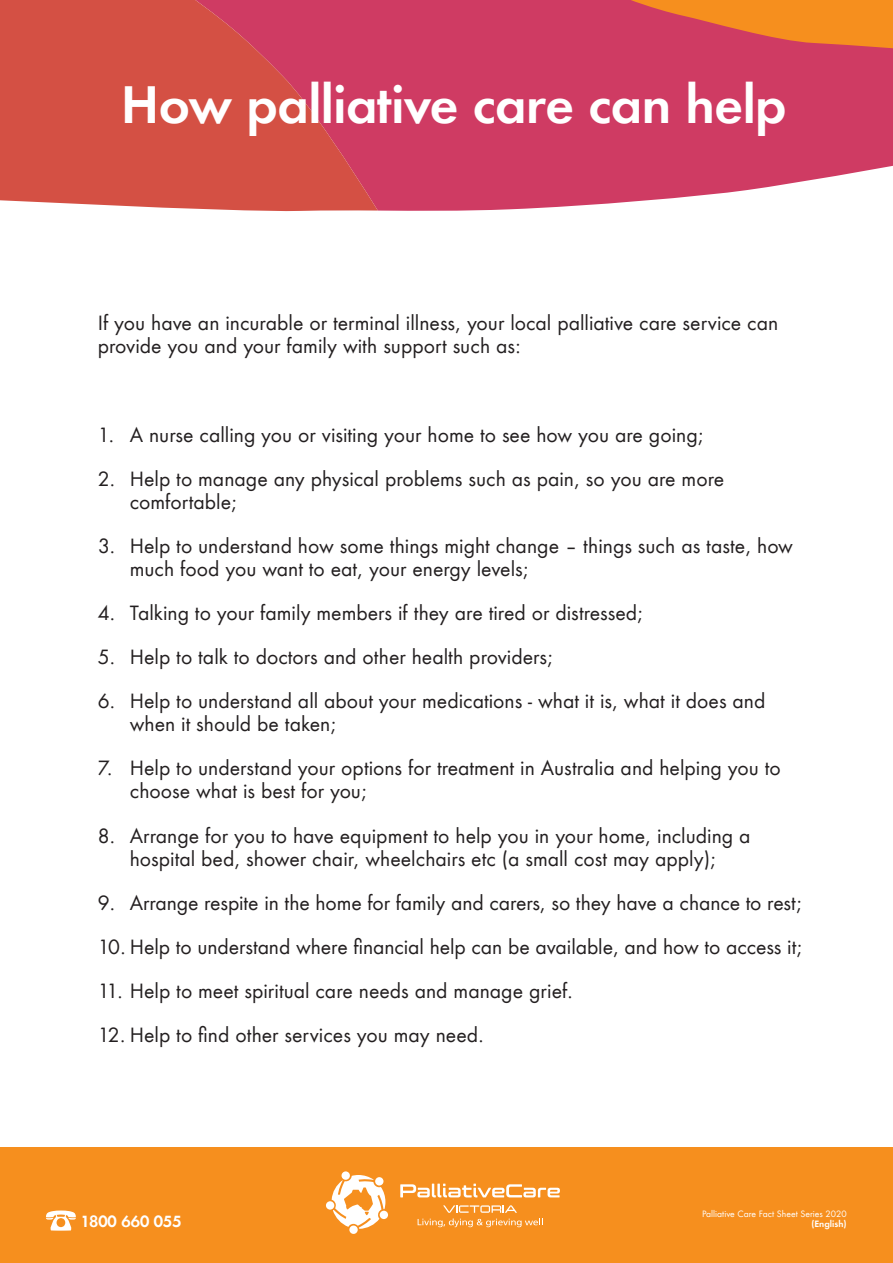
<style>
.page{position:relative;width:893px;height:1263px;background:#fff}
.page>*{position:absolute;margin:0;border:0;box-sizing:border-box;transform-origin:0 0}
.t1{font:49.05px "Futura ND Demibold";letter-spacing:-.01em;color:#fff}
.t2{font:19.2px/23px "Futura ND Book";color:#231f20}
.t3{font:15px "Futura ND Demibold";color:#fff}
.t4{font:8.55px "Futura ND Book";color:#fff}
.t5{font:8.55px "Futura ND Demibold";color:#fff}
</style>
<div class="page">
<svg style="left:378px;top:0;width:515px;height:211px;background:#d34b70"></svg>
<svg style="left:0;top:0;width:378px;height:212px;background:#d34f4e"></svg>
<svg style="left:457px;top:0;width:436px;height:52px;background:#dc594a"></svg>
<div style="left:0;top:1147px;width:893px;height:116px;background:#f68f1e"></div>
<div style="left:380px;top:1211px;width:8px;height:8px;background:#fff;border-radius:50%"></div>
<div style="left:349px;top:1225px;width:9px;height:9px;background:#fff;border-radius:50%"></div>
<div style="left:326px;top:1201px;width:8px;height:8px;background:#fff;border-radius:50%"></div>
<div style="left:342px;top:1171px;width:8px;height:9px;background:#fff;border-radius:50%"></div>
<svg style="left:418px;top:1205px;width:125px;height:22px"></svg>
<svg style="left:400px;top:1183px;width:160px;height:14px"></svg>
<svg style="left:332px;top:1175px;width:53px;height:54px"></svg>
<svg style="left:46px;top:1210px;width:30px;height:20px"></svg>
<h1 class="t1" style="left:121px;top:71px;width:667px">How palliative care can help</h1>
<p class="t2" style="left:98px;top:312px;width:682px">If you have an incurable or terminal illness, your local palliative care service can provide you and your family with support such as:</p>
<p class="t2" style="left:98px;top:423px;width:607px">1. A nurse calling you or visiting your home to see how you are going;</p>
<p class="t2" style="left:130px;top:467px;width:596px;text-indent:-32px">2. Help to manage any physical problems such as pain, so you are more comfortable;</p>
<p class="t2" style="left:130px;top:534px;width:665px;text-indent:-32px">3. Help to understand how some things might change – things such as taste, how much food you want to eat, your energy levels;</p>
<p class="t2" style="left:98px;top:601px;width:547px">4. Talking to your family members if they are tired or distressed;</p>
<p class="t2" style="left:98px;top:646px;width:457px">5. Help to talk to doctors and other health providers;</p>
<p class="t2" style="left:130px;top:690px;width:637px;text-indent:-32px">6. Help to understand all about your medications - what it is, what it does and when it should be taken;</p>
<p class="t2" style="left:130px;top:757px;width:652px;text-indent:-32px">7. Help to understand your options for treatment in Australia and helping you to choose what is best for you;</p>
<p class="t2" style="left:98px;top:824px;width:654px;text-align:center">8. Arrange for you to have equipment to help you in your home, including a hospital bed, shower chair, wheelchairs etc (a small cost may apply);</p>
<p class="t2" style="left:98px;top:891px;width:706px">9. Arrange respite in the home for family and carers, so they have a chance to rest;</p>
<p class="t2" style="left:98px;top:935px;width:706px">10. Help to understand where financial help can be available, and how to access it;</p>
<p class="t2" style="left:98px;top:979px;width:477px">11. Help to meet spiritual care needs and manage grief.</p>
<p class="t2" style="left:98px;top:1024px;width:388px">12. Help to find other services you may need.</p>
<p class="t4" style="left:702px;top:1208px;width:146px">Palliative Care Fact Sheet Series 2020</p>
<p class="t3" style="left:81px;top:1211px;width:102px">1800 660 055</p>
<p class="t5" style="left:811px;top:1218px;width:37px">(English)</p>
</div>
